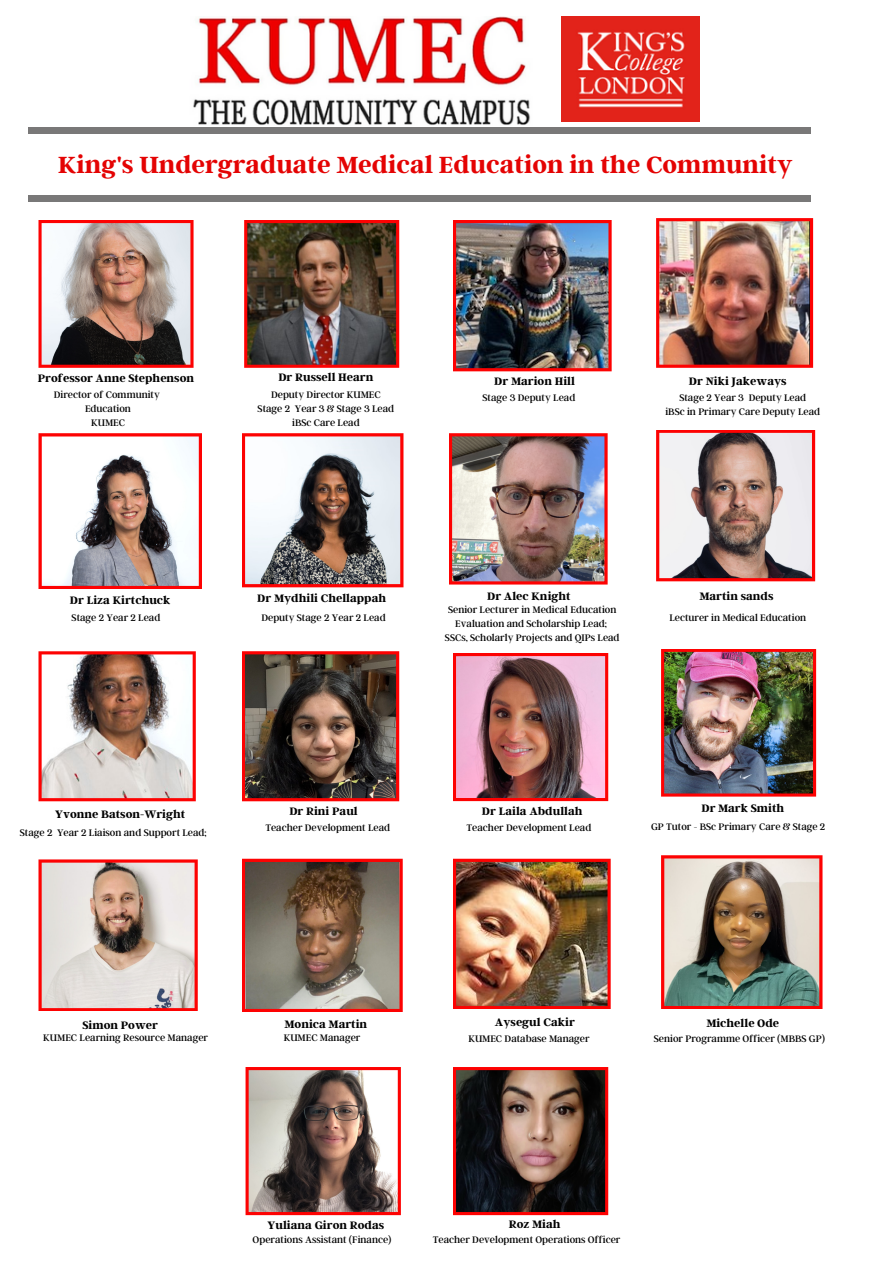
<style>
.page{position:relative;width:894px;height:1264px;background:#fff}
.page>*{position:absolute;margin:0;border:0;box-sizing:border-box;transform-origin:0 0}
.t1{font:700 25.95px "Argent CF";color:#e40303}
.t2{font:700 12px "Argent CF";color:#000}
.t3{font:10.5px "Argent CF";color:#000}
</style>
<div class="page">
<img style="left:561px;top:17px;width:138px;height:105px">
<img style="left:193px;top:17px;width:337px;height:108px">
<div style="left:28px;top:127px;width:782px;height:74px;background:#797878"></div>
<div style="left:0;top:134px;width:893px;height:60px;background:#fff"></div>
<svg style="left:453px;top:1067px;width:155px;height:148px;background:#543631"></svg>
<svg style="left:38px;top:220px;width:155px;height:148px;background:#a98d88"></svg>
<img style="left:242px;top:651px;width:157px;height:150px">
<img style="left:661px;top:649px;width:154px;height:147px">
<img style="left:656px;top:218px;width:156px;height:150px">
<img style="left:38px;top:651px;width:158px;height:150px">
<img style="left:453px;top:220px;width:158px;height:151px">
<img style="left:453px;top:653px;width:155px;height:148px">
<svg style="left:38px;top:433px;width:164px;height:156px"></svg>
<svg style="left:242px;top:858px;width:160px;height:154px;background:#89695b"></svg>
<svg style="left:242px;top:433px;width:161px;height:154px"></svg>
<svg style="left:38px;top:859px;width:160px;height:152px;background:#d6bab4"></svg>
<img style="left:453px;top:858px;width:157px;height:151px">
<img style="left:661px;top:855px;width:161px;height:154px">
<img style="left:244px;top:220px;width:155px;height:148px">
<svg style="left:656px;top:430px;width:158px;height:151px"></svg>
<img style="left:449px;top:433px;width:158px;height:151px">
<svg style="left:245px;top:1067px;width:156px;height:148px;background:#997b75"></svg>
<p class="t1" style="left:58px;top:147px;width:736px">King's Undergraduate Medical Education in the Community</p>
<p class="t2" style="left:278px;top:369px;width:97px">Dr Russell Hearn</p>
<p class="t2" style="left:38px;top:370px;width:158px">Professor Anne Stephenson</p>
<p class="t2" style="left:688px;top:374px;width:99px">Dr Niki Jakeways</p>
<p class="t2" style="left:494px;top:374px;width:82px">Dr Marion Hill</p>
<p class="t3" style="left:54px;top:387px;width:108px">Director of Community</p>
<p class="t3" style="left:85px;top:401px;width:47px">Education</p>
<p class="t3" style="left:91px;top:415px;width:35px">KUMEC</p>
<p class="t3" style="left:271px;top:388px;width:111px">Deputy Director KUMEC</p>
<p class="t3" style="left:257px;top:402px;width:138px">Stage 2 Year 3 &amp; Stage 3 Lead</p>
<p class="t3" style="left:292px;top:416px;width:69px">iBSc Care Lead</p>
<p class="t3" style="left:482px;top:391px;width:94px">Stage 3 Deputy Lead</p>
<p class="t3" style="left:679px;top:391px;width:128px">Stage 2 Year 3 Deputy Lead</p>
<p class="t3" style="left:665px;top:405px;width:156px">iBSc in Primary Care Deputy Lead</p>
<p class="t2" style="left:70px;top:593px;width:102px">Dr Liza Kirtchuck</p>
<p class="t2" style="left:257px;top:591px;width:130px">Dr Mydhili Chellappah</p>
<p class="t2" style="left:487px;top:588px;width:85px">Dr Alec Knight</p>
<p class="t2" style="left:699px;top:588px;width:76px">Martin sands</p>
<p class="t3" style="left:448px;top:602px;width:170px">Senior Lecturer in Medical Education</p>
<p class="t3" style="left:455px;top:616px;width:153px">Evaluation and Scholarship Lead;</p>
<p class="t3" style="left:445px;top:630px;width:176px">SSCs, Scholarly Projects and QIPs Lead</p>
<p class="t3" style="left:669px;top:610px;width:138px">Lecturer in Medical Education</p>
<p class="t3" style="left:72px;top:611px;width:90px">Stage 2 Year 2 Lead</p>
<p class="t3" style="left:261px;top:610px;width:126px">Deputy Stage 2 Year 2 Lead</p>
<p class="t2" style="left:55px;top:806px;width:131px">Yvonne Batson-Wright</p>
<p class="t2" style="left:289px;top:803px;width:70px">Dr Rini Paul</p>
<p class="t2" style="left:482px;top:803px;width:102px">Dr Laila Abdullah</p>
<p class="t2" style="left:701px;top:800px;width:84px">Dr Mark Smith</p>
<p class="t3" style="left:20px;top:825px;width:188px">Stage 2 Year 2 Liaison and Support Lead;</p>
<p class="t3" style="left:265px;top:820px;width:126px">Teacher Development Lead</p>
<p class="t3" style="left:466px;top:820px;width:126px">Teacher Development Lead</p>
<p class="t3" style="left:651px;top:819px;width:176px">GP Tutor - BSc Primary Care &amp; Stage 2</p>
<p class="t2" style="left:82px;top:1016px;width:77px">Simon Power</p>
<p class="t2" style="left:284px;top:1016px;width:84px">Monica Martin</p>
<p class="t2" style="left:495px;top:1014px;width:81px">Aysegul Cakir</p>
<p class="t2" style="left:706px;top:1015px;width:74px">Michelle Ode</p>
<p class="t3" style="left:43px;top:1030px;width:166px">KUMEC Learning Resource Manager</p>
<p class="t3" style="left:283px;top:1030px;width:78px">KUMEC Manager</p>
<p class="t3" style="left:468px;top:1032px;width:123px">KUMEC Database Manager</p>
<p class="t3" style="left:653px;top:1032px;width:172px">Senior Programme Officer (MBBS GP)</p>
<p class="t2" style="left:267px;top:1217px;width:118px">Yuliana Giron Rodas</p>
<p class="t2" style="left:508px;top:1216px;width:53px">Roz Miah</p>
<p class="t3" style="left:252px;top:1232px;width:140px">Operations Assistant (Finance)</p>
<p class="t3" style="left:432px;top:1232px;width:189px">Teacher Development Operations Officer</p>
</div>
